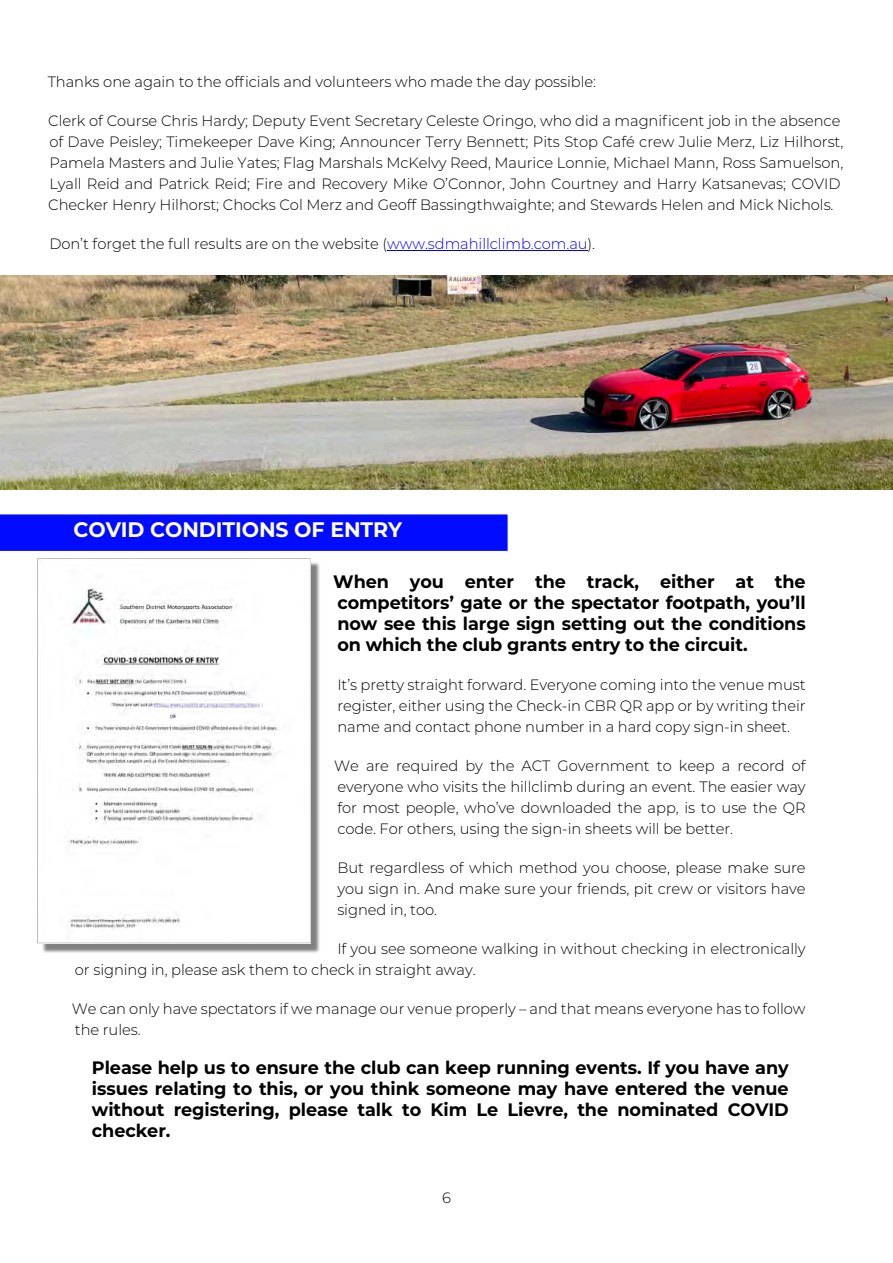
<style>
.page{position:relative;width:893px;height:1263px;background:#fff}
.page>*{position:absolute;margin:0;border:0;box-sizing:border-box;transform-origin:0 0}
.t1{font:700 21px "Montserrat";letter-spacing:-.005em;color:#fff}
.t2{font:700 18px/21px "Montserrat";letter-spacing:-.005em;color:#000;text-align:justify}
.t3{font:300 15px/21px "Montserrat";letter-spacing:-.005em;color:#000;text-align:justify}
.s1{color:#00f}
</style>
<div class="page">
<div style="left:0;top:514px;width:508px;height:37px;background:#000bff"></div>
<img style="left:42px;top:562px;width:278px;height:391px">
<img style="left:38px;top:558px;width:273px;height:386px">
<hr style="left:387px;top:250px;width:201px;height:1px;background:#00f">
<img style="left:0;top:275px;width:893px;height:215px">
<p class="t3" style="left:48px;top:71px;width:550px">Thanks one again to the officials and volunteers who made the day possible:</p>
<p class="t3" style="left:48px;top:110px;width:796px;text-align:left">Clerk of Course Chris Hardy; Deputy Event Secretary Celeste Oringo, who did a magnificent job in the absence of Dave Peisley; Timekeeper Dave King; Announcer Terry Bennett; Pits Stop Café crew Julie Merz, Liz Hilhorst, Pamela Masters and Julie Yates; Flag Marshals McKelvy Reed, Maurice Lonnie, Michael Mann, Ross Samuelson, Lyall Reid and Patrick Reid; Fire and Recovery Mike O’Connor, John Courtney and Harry Katsanevas; COVID Checker Henry Hilhorst; Chocks Col Merz and Geoff Bassingthwaighte; and Stewards Helen and Mick Nichols.</p>
<p class="t3" style="left:49px;top:233px;width:547px">Don’t forget the full results are on the website (<span class="s1">www.sdmahillclimb.com.au</span>).</p>
<h1 class="t1" style="left:73px;top:517px;width:330px">COVID CONDITIONS OF ENTRY</h1>
<p class="t2" style="left:333px;top:571px;width:474px">When you enter the track, either at the competitors’ gate or the spectator footpath, you’ll now see this large sign setting out the conditions on which the club grants entry to the circuit.</p>
<p class="t3" style="left:337px;top:674px;width:470px">It’s pretty straight forward. Everyone coming into the venue must register, either using the Check-in CBR QR app or by writing their name and contact phone number in a hard copy sign-in sheet.</p>
<p class="t3" style="left:334px;top:755px;width:473px">We are required by the ACT Government to keep a record of everyone who visits the hillclimb during an event. The easier way for most people, who’ve downloaded the app, is to use the QR code. For others, using the sign-in sheets will be better.</p>
<p class="t3" style="left:337px;top:857px;width:470px">But regardless of which method you choose, please make sure you sign in. And make sure your friends, pit crew or visitors have signed in, too.</p>
<p class="t3" style="left:75px;top:938px;width:732px;text-indent:262px">If you see someone walking in without checking in electronically or signing in, please ask them to check in straight away.</p>
<p class="t3" style="left:72px;top:998px;width:735px">We can only have spectators if we manage our venue properly – and that means everyone has to follow the rules.</p>
<p class="t2" style="left:92px;top:1057px;width:698px">Please help us to ensure the club can keep running events. If you have any issues relating to this, or you think someone may have entered the venue without registering, please talk to Kim Le Lievre, the nominated COVID checker.</p>
<p class="t3" style="left:442px;top:1187px;width:10px">6</p>
</div>
